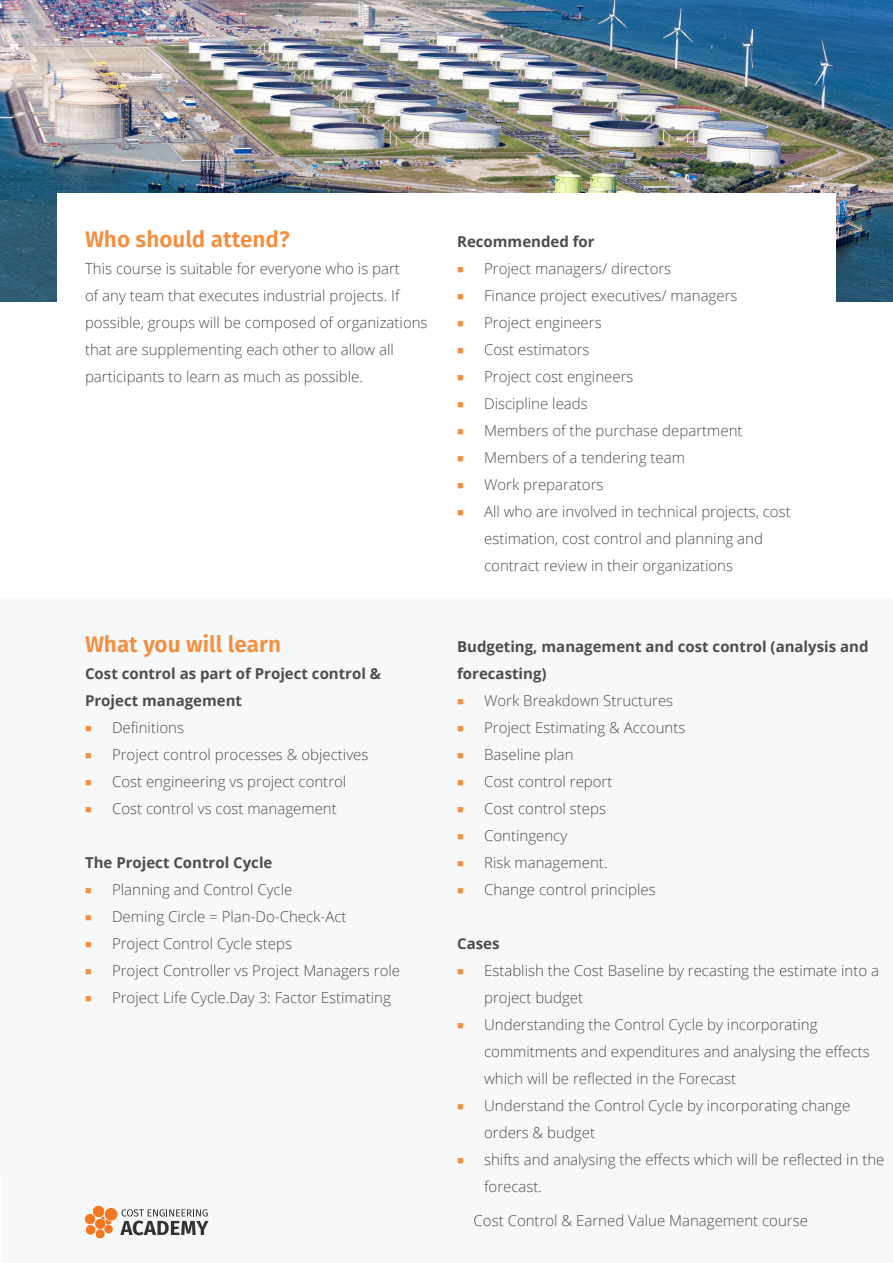
<style>
.page{position:relative;width:893px;height:1263px;background:#fff}
.page>*{position:absolute;margin:0;border:0;box-sizing:border-box;transform-origin:0 0}
.t1{font:600 22.5px "Fira Sans";color:#f68d3d}
.t2{font:300 15px/27px "Open Sans";color:#4d4d4f}
.t3{font:700 15px/27px "Open Sans";color:#4d4d4f}
</style>
<div class="page">
<div style="left:2px;top:1178px;width:891px;height:85px;background:#f7f8f9"></div>
<img style="left:0;top:0;width:893px;height:301px">
<div style="left:57px;top:193px;width:779px;height:378px;background:#fff"></div>
<div style="left:0;top:598px;width:893px;height:580px;background:#f7f8f9"></div>
<svg style="left:120px;top:1209px;width:89px;height:26px"></svg>
<div style="left:95px;top:1219px;width:10px;height:10px;background:#f27821;border-radius:5px"></div>
<svg style="left:101px;top:1217px;width:10px;height:7px"></svg>
<div style="left:104px;top:1225px;width:9px;height:8px;background:#f27821;border-radius:4px"></div>
<div style="left:96px;top:1229px;width:8px;height:9px;background:#f27821;border-radius:4px"></div>
<div style="left:86px;top:1225px;width:9px;height:9px;background:#f27821;border-radius:5px"></div>
<div style="left:85px;top:1214px;width:10px;height:10px;background:#f27821;border-radius:5px"></div>
<div style="left:93px;top:1206px;width:11px;height:11px;background:#f27821;border-radius:6px"></div>
<div style="left:105px;top:1208px;width:12px;height:12px;background:#f27821;border-radius:6px"></div>
<h1 class="t1" style="left:85px;top:221px;width:206px">Who should attend?</h1>
<p class="t2" style="left:85px;top:255px;width:344px">This course is suitable for everyone who is part<br>of any team that executes industrial projects. If possible, groups will be composed of organizations that are supplementing each other to allow all participants to learn as much as possible.</p>
<h1 class="t1" style="left:85px;top:626px;width:198px">What you will learn</h1>
<p class="t3" style="left:85px;top:660px;width:298px">Cost control as part of Project control &amp;<br>Project management</p>
<p class="t2" style="left:112px;top:714px;width:258px">Definitions<br>Project control processes &amp; objectives<br>Cost engineering vs project control<br>Cost control vs cost management</p>
<p class="t3" style="left:85px;top:849px;width:189px">The Project Control Cycle</p>
<p class="t2" style="left:112px;top:876px;width:290px">Planning and Control Cycle<br>Deming Circle = Plan-Do-Check-Act<br>Project Control Cycle steps<br>Project Controller vs Project Managers role Project Life Cycle.Day 3: Factor Estimating</p>
<p class="t3" style="left:457px;top:228px;width:139px">Recommended for</p>
<p class="t2" style="left:484px;top:255px;width:308px">Project managers/ directors<br>Finance project executives/ managers<br>Project engineers<br>Cost estimators<br>Project cost engineers<br>Discipline leads<br>Members of the purchase department<br>Members of a tendering team<br>Work preparators<br>All who are involved in technical projects, cost estimation, cost control and planning and contract review in their organizations</p>
<p class="t3" style="left:457px;top:633px;width:413px">Budgeting, management and cost control (analysis and forecasting)</p>
<p class="t2" style="left:484px;top:687px;width:203px">Work Breakdown Structures<br>Project Estimating &amp; Accounts<br>Baseline plan<br>Cost control report<br>Cost control steps<br>Contingency<br>Risk management.<br>Change control principles</p>
<p class="t3" style="left:457px;top:930px;width:44px">Cases</p>
<p class="t2" style="left:484px;top:957px;width:402px">Establish the Cost Baseline by recasting the estimate into a project budget<br>Understanding the Control Cycle by incorporating commitments and expenditures and analysing the effects which will be reflected in the Forecast<br>Understand the Control Cycle by incorporating change orders &amp; budget<br>shifts and analysing the effects which will be reflected in the forecast.</p>
<p class="t2" style="left:474px;top:1207px;width:336px">Cost Control &amp; Earned Value Management course</p>
</div>
